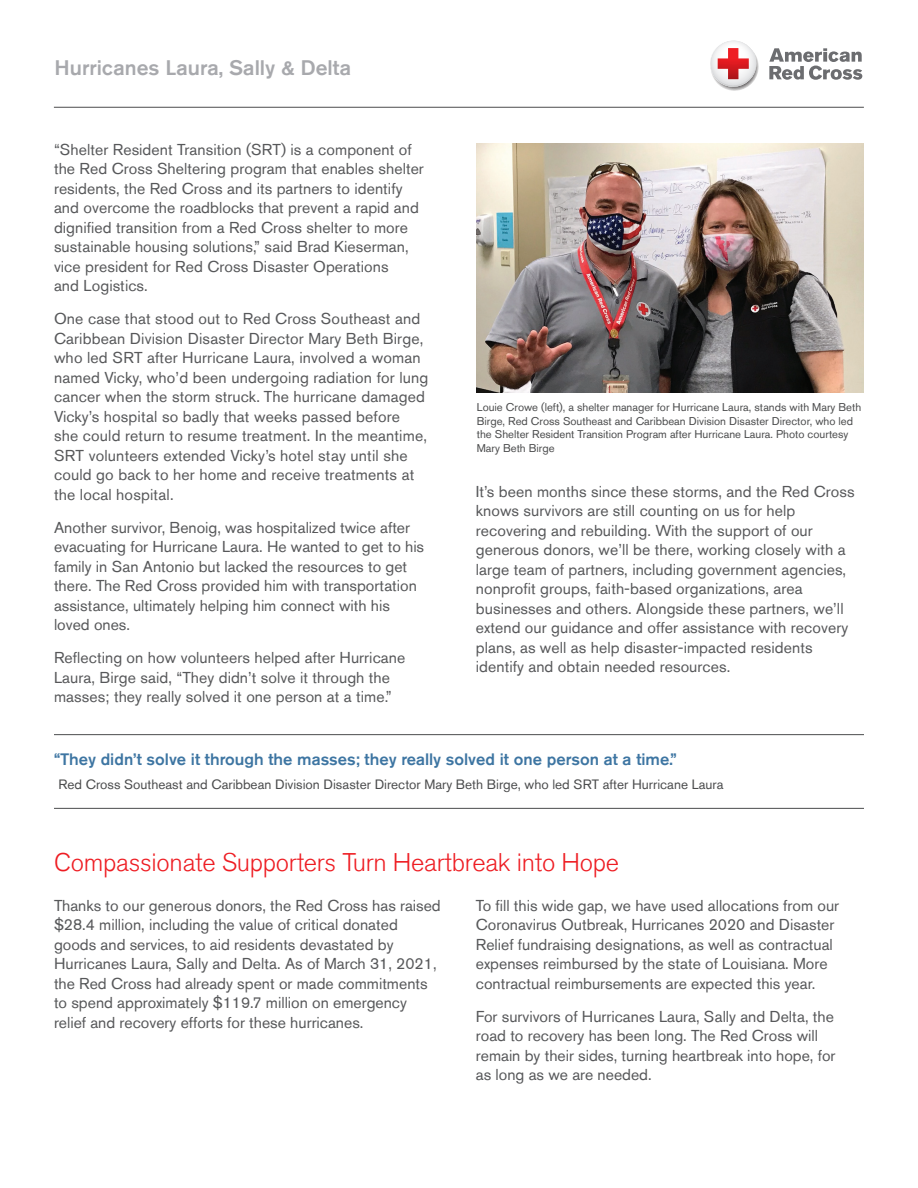
<style>
.page{position:relative;width:918px;height:1188px;background:#fff}
.page>*{position:absolute;margin:0;border:0;box-sizing:border-box;transform-origin:0 0}
.Level_1_Subhead{font:300 25.5px "Akzidenz Grotesk Std";letter-spacing:-.01em;color:#ee1d23}
.Secondary_Page_Heade{font:500 21px "Akzidenz Grotesk Std";color:#a8a9ad}
.t1{font:500 16.5px "Akzidenz Grotesk Std";color:#3d75a2}
.Body_Text{font:15.75px/19.5px "Akzidenz Grotesk Std";letter-spacing:.005em;color:#57585a}
.Gail_Quote_Caption{font:13.5px "Akzidenz Grotesk Std";color:#4b4c4d}
.Photo_Credit{font:11.25px/13.5px "Akzidenz Grotesk Std";color:#4b4c4d}
</style>
<div class="page">
<hr style="left:54px;top:107px;width:810px;height:1px;background:#4b4c4d">
<svg style="left:710px;top:40px;width:49px;height:51px"></svg>
<svg style="left:769px;top:48px;width:93px;height:32px"></svg>
<img style="left:477px;top:143px;width:386px;height:249px">
<hr style="left:54px;top:734px;width:810px;height:1px;background:#4b4c4d">
<hr style="left:54px;top:808px;width:810px;height:1px;background:#4b4c4d">
<p class="Secondary_Page_Heade" style="left:55px;top:55px;width:298px">Hurricanes Laura, Sally &amp; Delta</p>
<p class="Body_Text" style="left:54px;top:140px;width:371px">“Shelter Resident Transition (SRT) is a component of the Red Cross Sheltering program that enables shelter residents, the Red Cross and its partners to identify and overcome the roadblocks that prevent a rapid and dignified transition from a Red Cross shelter to more sustainable housing solutions,” said Brad Kieserman, vice president for Red Cross Disaster Operations<br>and Logistics.</p>
<p class="Body_Text" style="left:54px;top:309px;width:376px">One case that stood out to Red Cross Southeast and Caribbean Division Disaster Director Mary Beth Birge, who led SRT after Hurricane Laura, involved a woman named Vicky, who’d been undergoing radiation for lung cancer when the storm struck. The hurricane damaged Vicky’s hospital so badly that weeks passed before<br>she could return to resume treatment. In the meantime, SRT volunteers extended Vicky’s hotel stay until she could go back to her home and receive treatments at the local hospital.</p>
<p class="Body_Text" style="left:54px;top:518px;width:372px">Another survivor, Benoig, was hospitalized twice after evacuating for Hurricane Laura. He wanted to get to his family in San Antonio but lacked the resources to get there. The Red Cross provided him with transportation assistance, ultimately helping him connect with his loved ones.</p>
<p class="Body_Text" style="left:54px;top:648px;width:353px">Reflecting on how volunteers helped after Hurricane<br>Laura, Birge said, “They didn’t solve it through the masses; they really solved it one person at a time.”</p>
<p class="Photo_Credit" style="left:477px;top:401px;width:386px">Louie Crowe (left), a shelter manager for Hurricane Laura, stands with Mary Beth Birge, Red Cross Southeast and Caribbean Division Disaster Director, who led the Shelter Resident Transition Program after Hurricane Laura. Photo courtesy Mary Beth Birge</p>
<p class="Body_Text" style="left:476px;top:482px;width:380px">It’s been months since these storms, and the Red Cross knows survivors are still counting on us for help recovering and rebuilding. With the support of our generous donors, we’ll be there, working closely with a large team of partners, including government agencies, nonprofit groups, faith-based organizations, area businesses and others. Alongside these partners, we’ll extend our guidance and offer assistance with recovery plans, as well as help disaster-impacted residents identify and obtain needed resources.</p>
<p class="t1" style="left:54px;top:749px;width:624px">“They didn’t solve it through the masses; they really solved it one person at a time.”</p>
<p class="Gail_Quote_Caption" style="left:58px;top:777px;width:667px">Red Cross Southeast and Caribbean Division Disaster Director Mary Beth Birge, who led SRT after Hurricane Laura</p>
<p class="Level_1_Subhead" style="left:54px;top:848px;width:567px">Compassionate Supporters Turn Heartbreak into Hope</p>
<p class="Body_Text" style="left:54px;top:896px;width:388px">Thanks to our generous donors, the Red Cross has raised $28.4 million, including the value of critical donated goods and services, to aid residents devastated by Hurricanes Laura, Sally and Delta. As of March 31, 2021, the Red Cross had already spent or made commitments to spend approximately $119.7 million on emergency relief and recovery efforts for these hurricanes.</p>
<p class="Body_Text" style="left:476px;top:896px;width:365px">To fill this wide gap, we have used allocations from our Coronavirus Outbreak, Hurricanes 2020 and Disaster Relief fundraising designations, as well as contractual expenses reimbursed by the state of Louisiana. More contractual reimbursements are expected this year.</p>
<p class="Body_Text" style="left:476px;top:1007px;width:361px">For survivors of Hurricanes Laura, Sally and Delta, the road to recovery has been long. The Red Cross will remain by their sides, turning heartbreak into hope, for as long as we are needed.</p>
</div>
